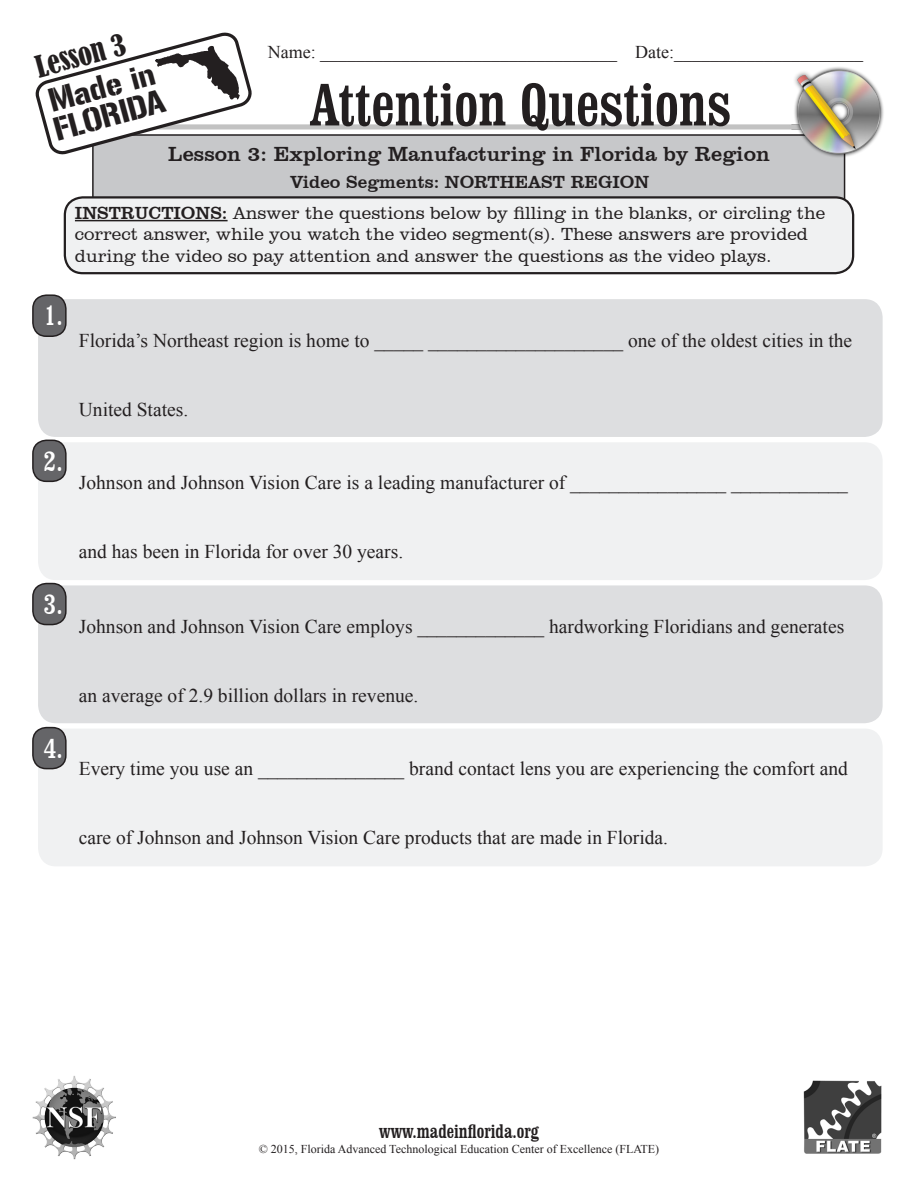
<style>
.page{position:relative;width:918px;height:1188px;background:#fff}
.page>*{position:absolute;margin:0;border:0;box-sizing:border-box;transform-origin:0 0}
.t1{font:condensed 61.5px "Clarendon BT";color:#231f20}
.t2{font:33px/29px "Gunplay";color:#231f20}
.t3{font:condensed 28.5px "Clarendon BT";color:#fff}
.t4{font:condensed 28.5px "Bernard";color:#231f20}
.t5{font:21px "Clarendon BT";color:#231f20}
.t6{font:19.5px "Times New Roman";color:#231f20}
.t7{font:condensed 19.5px "Clarendon BT";color:#231f20}
.t8{font:300 18px/21.6px "Clarendon BT";color:#231f20}
.t9{font:18px "Times New Roman";color:#231f20}
.t10{font:18px "Clarendon BT";color:#231f20}
.t11{font:12px "Times New Roman";color:#231f20}
.s1{font-weight:400}
</style>
<div class="page">
<div style="left:38px;top:299px;width:845px;height:138px;background:#dddee0;border-radius:18px"></div>
<div style="left:38px;top:585px;width:845px;height:138px;background:#dddee0;border-radius:18px"></div>
<div style="left:38px;top:442px;width:845px;height:138px;background:#f0f1f2;border-radius:18px"></div>
<div style="left:38px;top:729px;width:845px;height:137px;background:#f0f1f2;border-radius:18px"></div>
<div style="left:33px;top:295px;width:33px;height:41px;background:#656568;border-radius:14px"></div>
<div style="left:32px;top:294px;width:35px;height:43px;border:2px solid #231f20;border-radius:14px"></div>
<div style="left:33px;top:440px;width:33px;height:41px;background:#656568;border-radius:14px"></div>
<div style="left:32px;top:440px;width:35px;height:42px;border:2px solid #231f20;border-radius:14px"></div>
<div style="left:33px;top:584px;width:33px;height:41px;background:#656568;border-radius:14px"></div>
<div style="left:32px;top:583px;width:35px;height:42px;border:2px solid #231f20;border-radius:14px"></div>
<div style="left:33px;top:728px;width:33px;height:41px;background:#656568;border-radius:14px"></div>
<div style="left:32px;top:727px;width:35px;height:42px;border:2px solid #231f20;border-radius:14px"></div>
<div style="left:93px;top:135px;width:752px;height:89px;background:#c7c8ca"></div>
<div style="left:65px;top:197px;width:788px;height:76px;background:#f0f1f2;border-radius:18px"></div>
<div style="left:64px;top:196px;width:790px;height:78px;border:2px solid #231f20;border-radius:18px"></div>
<img style="left:92px;top:67px;width:792px;height:91px">
<hr style="left:75px;top:220px;width:153px;height:1px;background:#231f20">
<svg style="left:35px;top:32px;width:219px;height:123px"></svg>
<img style="left:803px;top:1081px;width:79px;height:73px">
<img style="left:32px;top:1076px;width:84px;height:83px">
<p class="t4" style="left:32px;top:51px;width:93px;rotate:-15deg">Lesson 3</p>
<h2 class="t2" style="left:44px;top:90px;width:115px;rotate:-15deg">Made in<br>FLORIDA</h2>
<p class="t9" style="left:268px;top:40px;width:597px">Name: _________________________________ Date:_____________________</p>
<h1 class="t1" style="left:310px;top:66px;width:423px">Attention Questions</h1>
<p class="t5" style="left:168px;top:141px;width:603px">Lesson 3: Exploring Manufacturing in Florida by Region</p>
<p class="t10" style="left:290px;top:170px;width:360px">Video Segments: NORTHEAST REGION</p>
<p class="t8" style="left:75px;top:202px;width:752px"><span class="s1">INSTRUCTIONS:</span> Answer the questions below by filling in the blanks, or circling the correct answer, while you watch the video segment(s). These answers are provided during the video so pay attention and answer the questions as the video plays.</p>
<p class="t3" style="left:44px;top:298px;width:20px">1.</p>
<p class="t6" style="left:79px;top:328px;width:775px">Florida’s Northeast region is home to _____ ____________________ one of the oldest cities in the</p>
<p class="t3" style="left:44px;top:443px;width:20px">2.</p>
<p class="t6" style="left:79px;top:397px;width:111px">United States.</p>
<p class="t6" style="left:79px;top:470px;width:771px">Johnson and Johnson Vision Care is a leading manufacturer of ________________ ____________</p>
<p class="t3" style="left:44px;top:586px;width:20px">3.</p>
<p class="t6" style="left:79px;top:539px;width:326px">and has been in Florida for over 30 years.</p>
<p class="t6" style="left:79px;top:613px;width:767px">Johnson and Johnson Vision Care employs _____________ hardworking Floridians and generates</p>
<p class="t3" style="left:44px;top:731px;width:20px">4.</p>
<p class="t6" style="left:79px;top:682px;width:341px">an average of 2.9 billion dollars in revenue.</p>
<p class="t6" style="left:79px;top:755px;width:771px">Every time you use an _______________ brand contact lens you are experiencing the comfort and</p>
<p class="t6" style="left:79px;top:824px;width:591px">care of Johnson and Johnson Vision Care products that are made in Florida.</p>
<p class="t7" style="left:379px;top:1119px;width:161px">www.madeinflorida.org</p>
<p class="t11" style="left:259px;top:1141px;width:402px">© 2015, Florida Advanced Technological Education Center of Excellence (FLATE)</p>
</div>
